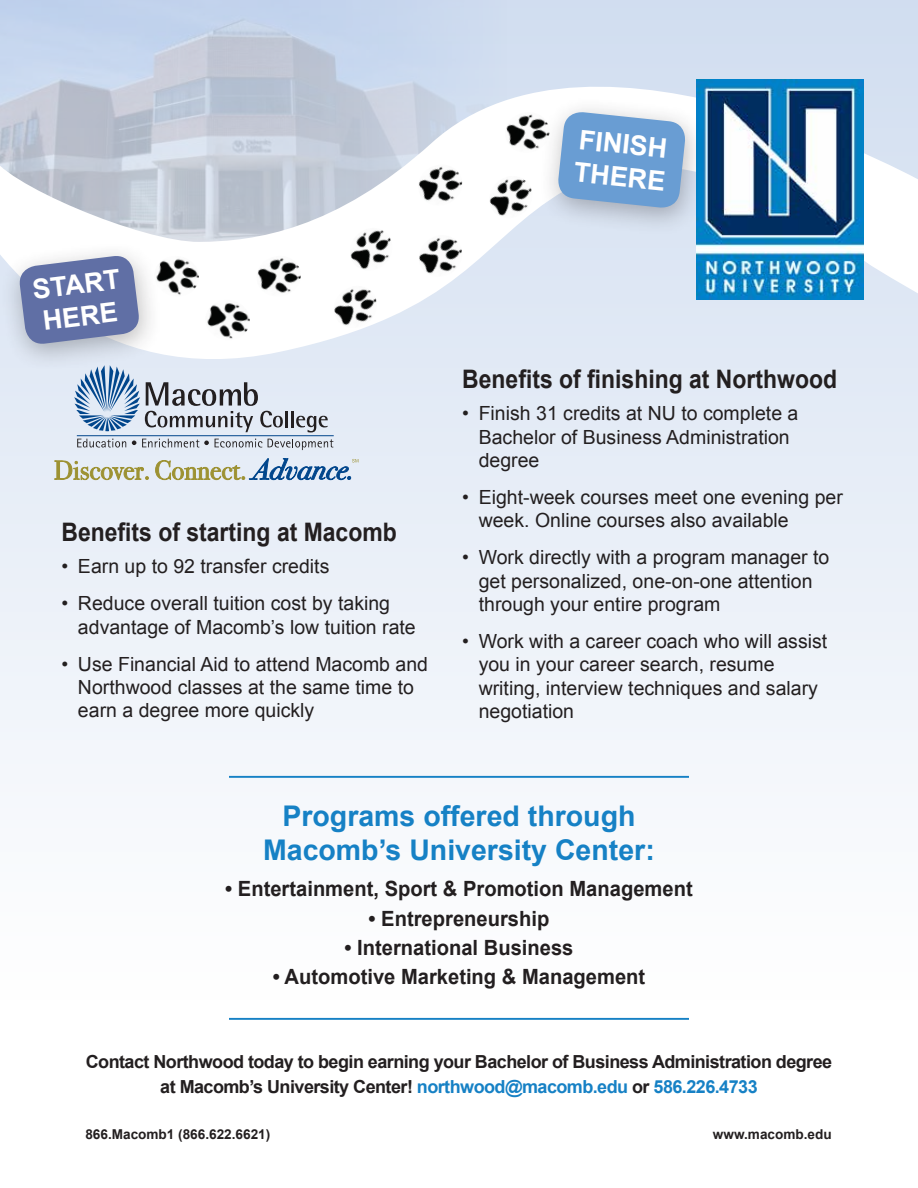
<style>
.page{position:relative;width:918px;height:1188px;background:#fff}
.page>*{position:absolute;margin:0;border:0;box-sizing:border-box;transform-origin:0 0}
.t1{font:700 28.5px/34.2px "Arial";color:#1681c5;text-align:center}
.t2{font:700 27px/32.4px "Arial";color:#fff}
.t3{font:700 25.5px "Arial";color:#231f20;scale:.9 1}
.t4{font:700 21px "Arial";color:#231f20;scale:.96 1}
.t5{font:19.5px/23.4px "Arial";color:#231f20}
.t6{font:700 18px/25.5px "Arial";letter-spacing:-.03em;color:#231f20;text-align:center}
.t7{font:700 13.65px "Arial";color:#231f20}
.s1{color:#1681c5}
</style>
<div class="page">
<div style="left:0;top:0;width:918px;height:1004px;background:linear-gradient(to right,#f1f5fa,#f0f4fa)"></div>
<svg style="left:0;top:0;width:918px;height:391px"></svg>
<img style="left:696px;top:80px;width:168px;height:220px">
<img style="left:204px;top:300px;width:48px;height:42px">
<img style="left:331px;top:286px;width:49px;height:44px">
<img style="left:416px;top:235px;width:49px;height:45px">
<img style="left:487px;top:176px;width:48px;height:44px">
<img style="left:163px;top:256px;width:38px;height:42px">
<img style="left:254px;top:256px;width:49px;height:43px">
<img style="left:348px;top:228px;width:46px;height:45px">
<img style="left:415px;top:165px;width:50px;height:43px">
<img style="left:503px;top:112px;width:36px;height:43px">
<svg style="left:54px;top:461px;width:95px;height:19px;background:#cbccb0"></svg>
<svg style="left:156px;top:458px;width:202px;height:22px;background:#b4c3c9"></svg>
<hr style="left:77px;top:435px;width:257px;height:1px;background:#01468c">
<svg style="left:77px;top:439px;width:49px;height:9px"></svg>
<svg style="left:132px;top:441px;width:4px;height:4px"></svg>
<svg style="left:142px;top:439px;width:67px;height:9px"></svg>
<svg style="left:215px;top:439px;width:47px;height:9px"></svg>
<svg style="left:268px;top:439px;width:65px;height:11px"></svg>
<svg style="left:74px;top:365px;width:209px;height:67px;background:#b4c1d0"></svg>
<hr style="left:285px;top:411px;width:3px;height:16px;background:#231f20">
<hr style="left:291px;top:411px;width:3px;height:16px;background:#231f20">
<svg style="left:296px;top:416px;width:32px;height:16px"></svg>
<div style="left:0;top:240px;width:163px;height:132px;background:#231f20;opacity:.31"></div>
<svg style="left:18px;top:254px;width:123px;height:92px;background:#7d89b3"></svg>
<div style="left:539px;top:96px;width:170px;height:140px;background:#231f20;opacity:.31"></div>
<svg style="left:557px;top:110px;width:130px;height:99px;background:#7fa9d6"></svg>
<hr style="left:229px;top:776px;width:460px;height:2px;background:#1681c5">
<hr style="left:229px;top:1018px;width:460px;height:2px;background:#1681c5">
<h2 class="t2" style="left:31px;top:274px;width:89px;rotate:-7deg">START<br>HERE</h2>
<h3 class="t3" style="left:62px;top:516px;width:374px">Benefits of starting at Macomb</h3>
<p class="t5" style="left:62px;top:555px;width:269px">• Earn up to 92 transfer credits</p>
<p class="t5" style="left:78px;top:592px;width:339px;text-indent:-16px">• Reduce overall tuition cost by taking advantage of Macomb’s low tuition rate</p>
<p class="t5" style="left:78px;top:652px;width:352px;text-indent:-16px">• Use Financial Aid to attend Macomb and<br>Northwood classes at the same time to earn a degree more quickly</p>
<h2 class="t2" style="left:579px;top:124px;width:93px;rotate:6deg">FINISH<br>THERE</h2>
<h3 class="t3" style="left:462px;top:362px;width:418px">Benefits of finishing at Northwood</h3>
<p class="t5" style="left:479px;top:402px;width:321px;text-indent:-16px">• Finish 31 credits at NU to complete a<br>Bachelor of Business Administration degree</p>
<p class="t5" style="left:479px;top:486px;width:366px;text-indent:-16px">• Eight-week courses meet one evening per week. Online courses also available</p>
<p class="t5" style="left:479px;top:546px;width:352px;text-indent:-16px">• Work directly with a program manager to get personalized, one-on-one attention through your entire program</p>
<p class="t5" style="left:479px;top:630px;width:350px;text-indent:-16px">• Work with a career coach who will assist you in your career search, resume writing, interview techniques and salary negotiation</p>
<h1 class="t1" style="left:263px;top:800px;width:393px">Programs offered through<br>Macomb’s University Center:</h1>
<p class="t4" style="left:225px;top:875px;width:488px">• Entertainment, Sport &amp; Promotion Management</p>
<p class="t4" style="left:369px;top:904px;width:190px">• Entrepreneurship</p>
<p class="t4" style="left:345px;top:934px;width:240px">• International Business</p>
<p class="t4" style="left:273px;top:963px;width:390px">• Automotive Marketing &amp; Management</p>
<p class="t6" style="left:86px;top:1049px;width:748px">Contact Northwood today to begin earning your Bachelor of Business Administration degree at Macomb’s University Center! <span class="s1">northwood@macomb.edu</span> or <span class="s1">586.226.4733</span></p>
<p class="t7" style="left:85px;top:1125px;width:187px">866.Macomb1 (866.622.6621)</p>
<p class="t7" style="left:713px;top:1125px;width:120px">www.macomb.edu</p>
</div>
